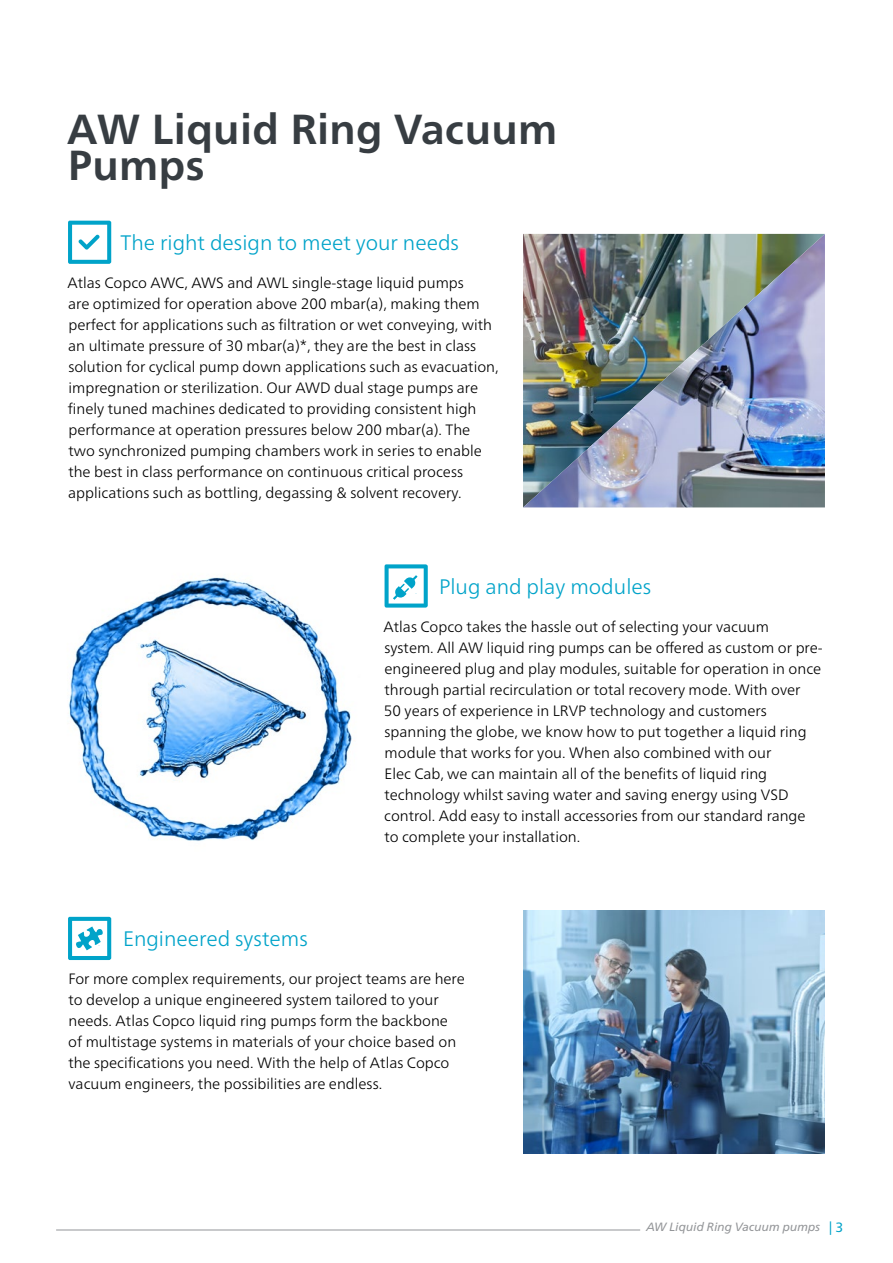
<style>
.page{position:relative;width:893px;height:1263px;background:#fff}
.page>*{position:absolute;margin:0;border:0;box-sizing:border-box;transform-origin:0 0}
.t1{font:700 42px/36px "Neue Frutiger World";letter-spacing:.01em;color:#373d42}
.t2{font:300 21px "Neue Frutiger World";color:#00a3c9}
.t3{font:300 15px/21px "Neue Frutiger World";color:#000}
.t4{font:italic 12px "Neue Frutiger World";color:#939598}
.s1{font-style:normal;font-size:13.5px;color:#00a3c9}
</style>
<div class="page">
<img style="left:68px;top:577px;width:284px;height:264px">
<img style="left:523px;top:234px;width:302px;height:273px">
<img style="left:523px;top:910px;width:302px;height:243px">
<svg style="left:68px;top:221px;width:43px;height:43px"></svg>
<svg style="left:385px;top:564px;width:43px;height:44px"></svg>
<svg style="left:68px;top:917px;width:43px;height:43px"></svg>
<hr style="left:56px;top:1230px;width:584px;height:1px;background:#939598">
<h1 class="t1" style="left:67px;top:111px;width:492px">AW Liquid Ring Vacuum<br>Pumps</h1>
<h2 class="t2" style="left:121px;top:226px;width:340px">The right design to meet your needs</h2>
<p class="t3" style="left:67px;top:272px;width:433px">Atlas Copco AWC, AWS and AWL single-stage liquid pumps<br>are optimized for operation above 200 mbar(a), making them perfect for applications such as filtration or wet conveying, with an ultimate pressure of 30 mbar(a)*, they are the best in class solution for cyclical pump down applications such as evacuation, impregnation or sterilization. Our AWD dual stage pumps are finely tuned machines dedicated to providing consistent high performance at operation pressures below 200 mbar(a). The two synchronized pumping chambers work in series to enable the best in class performance on continuous critical process applications such as bottling, degassing &amp; solvent recovery.</p>
<h2 class="t2" style="left:439px;top:570px;width:214px">Plug and play modules</h2>
<p class="t3" style="left:384px;top:616px;width:441px">Atlas Copco takes the hassle out of selecting your vacuum<br>system. All AW liquid ring pumps can be offered as custom or pre&shy;engineered plug and play modules, suitable for operation in once through partial recirculation or total recovery mode. With over<br>50 years of experience in LRVP technology and customers spanning the globe, we know how to put together a liquid ring module that works for you. When also combined with our<br>Elec Cab, we can maintain all of the benefits of liquid ring technology whilst saving water and saving energy using VSD control. Add easy to install accessories from our standard range to complete your installation.</p>
<h2 class="t2" style="left:123px;top:922px;width:186px">Engineered systems</h2>
<p class="t3" style="left:68px;top:969px;width:398px">For more complex requirements, our project teams are here to develop a unique engineered system tailored to your needs. Atlas Copco liquid ring pumps form the backbone of multistage systems in materials of your choice based on the specifications you need. With the help of Atlas Copco vacuum engineers, the possibilities are endless.</p>
<p class="t4" style="left:646px;top:1218px;width:199px">AW Liquid Ring Vacuum pumps <span class="s1">| 3</span></p>
</div>
